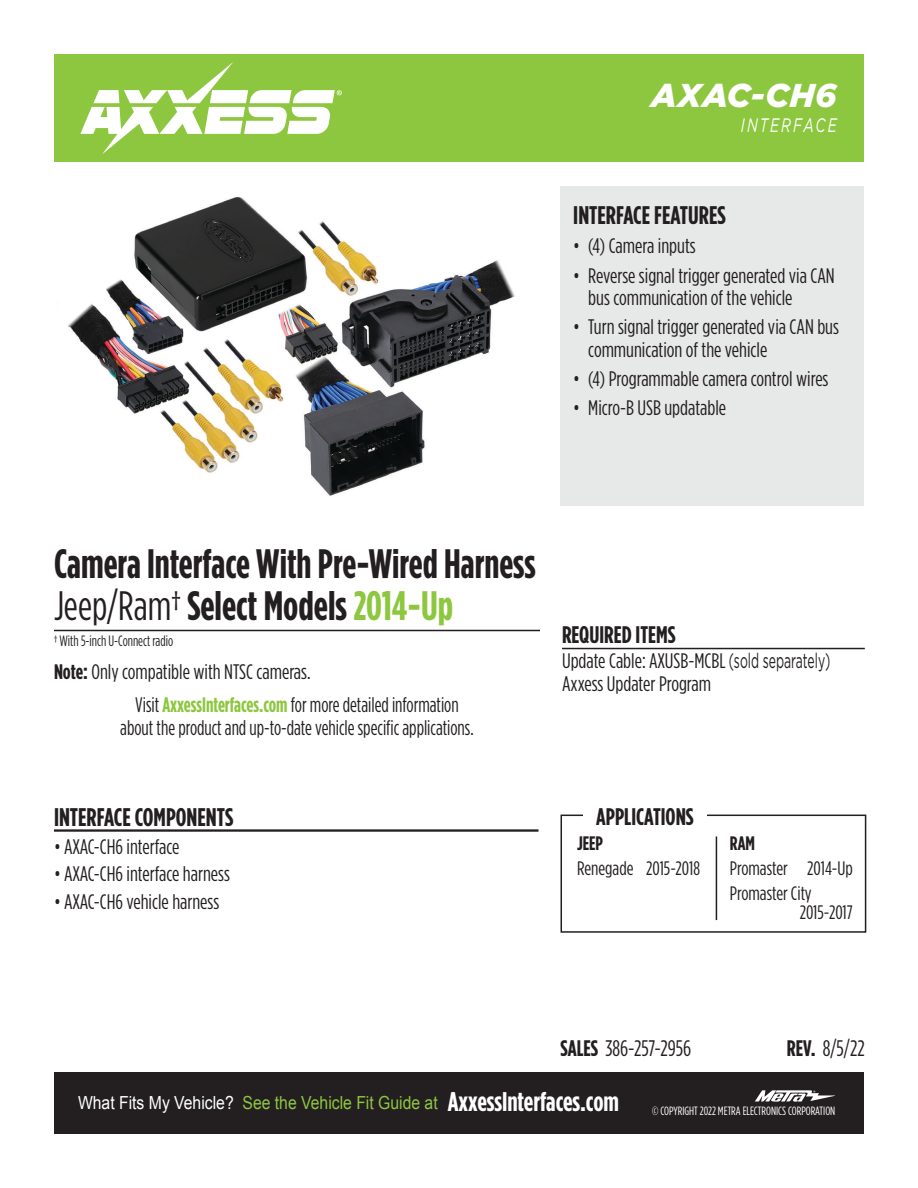
<style>
.page{position:relative;width:918px;height:1188px;background:#fff}
.page>*{position:absolute;margin:0;border:0;box-sizing:border-box;transform-origin:0 0}
.t1{font:700 41.1px "Gotham Condensed";color:#231f20;scale:.96 1}
.t2{font:700 41.1px "Gotham Condensed";color:#231f20}
.t3{font:italic 900 33px "Gotham";letter-spacing:.01em;color:#fff}
.t4{font:700 27px "Gotham Condensed";color:#fff}
.t5{font:700 25.5px "Gotham Condensed";color:#231f20}
.t6{font:700 24px "Gotham Condensed";color:#231f20}
.t7{font:22.5px "Gotham Condensed";color:#231f20}
.t8{font:21px/22.5px "Gotham Condensed";color:#231f20}
.t9{font:21px "Gotham Condensed";color:#231f20;scale:.93 1}
.t10{font:19.5px/24.9px "Gotham Condensed";color:#231f20}
.t11{font:italic 19.5px "Gotham";letter-spacing:.15em;color:#fff;scale:.7 1}
.t12{font:700 19.5px "Gotham Condensed";color:#231f20}
.t13{font:18px "Arial";color:#8dc73f;scale:.88 1}
.t14{font:18px "Arial";color:#fff;scale:.88 1}
.t15{font:15px "Gotham Condensed";color:#231f20;scale:.93 1}
.t16{font:12px "Gotham Condensed";color:#fff}
.s1{font-weight:400}
.s2{color:#8dc73f}
.s3{font-weight:700}
.s4{font-weight:700;color:#8dc73f}
.s5{font-family:"Gotham"}
</style>
<div class="page">
<div style="left:54px;top:1072px;width:810px;height:62px;background:#231f20"></div>
<div style="left:54px;top:54px;width:810px;height:108px;background:#8dc73f"></div>
<svg style="left:80px;top:62px;width:262px;height:92px"></svg>
<svg style="left:755px;top:1090px;width:80px;height:12px"></svg>
<div style="left:561px;top:186px;width:303px;height:319px;background:#e7e8e8"></div>
<hr style="left:54px;top:829px;width:484px;height:3px;background:#231f20">
<hr style="left:54px;top:630px;width:486px;height:1px;background:#231f20">
<img style="left:68px;top:197px;width:447px;height:299px">
<div style="left:561px;top:815px;width:305px;height:118px;border:2px solid #231f20"></div>
<div style="left:583px;top:804px;width:124px;height:21px;background:#fff"></div>
<hr style="left:716px;top:836px;width:1px;height:84px;background:#231f20">
<hr style="left:562px;top:648px;width:303px;height:1px;background:#231f20">
<h2 class="t3" style="left:651px;top:77px;width:187px">AXAC-CH6</h2>
<p class="t11" style="left:741px;top:115px;width:138px">INTERFACE</p>
<p class="t5" style="left:573px;top:201px;width:154px">INTERFACE FEATURES</p>
<p class="t8" style="left:573px;top:235px;width:124px">• (4) Camera inputs</p>
<p class="t8" style="left:588px;top:264px;width:248px;text-indent:-15px">• Reverse signal trigger generated via CAN bus communication of the vehicle</p>
<p class="t8" style="left:588px;top:316px;width:252px;text-indent:-15px">• Turn signal trigger generated via CAN bus communication of the vehicle</p>
<p class="t8" style="left:573px;top:367px;width:257px">• (4) Programmable camera control wires</p>
<p class="t8" style="left:573px;top:397px;width:154px">• Micro-B USB updatable</p>
<h1 class="t1" style="left:54px;top:540px;width:503px">Camera Interface With Pre-Wired Harness</h1>
<h1 class="t2" style="left:54px;top:583px;width:401px"><span class="s1">Jeep/Ram†</span> Select Models <span class="s2">2014-Up</span></h1>
<p class="t15" style="left:54px;top:633px;width:130px">† With 5-inch U-Connect radio</p>
<p class="t8" style="left:135px;top:655px;width:325px;line-height:33.2px;text-indent:-81px"><span class="s3">Note:</span> Only compatible with NTSC cameras.<br>Visit <span class="s4">AxxessInterfaces.com</span> for more detailed information</p>
<p class="t9" style="left:120px;top:716px;width:382px">about the product and up-to-date vehicle specific applications.</p>
<p class="t6" style="left:562px;top:621px;width:115px">REQUIRED ITEMS</p>
<p class="t8" style="left:562px;top:650px;width:270px">Update Cable: AXUSB-MCBL <span class="s5">(sold separately)<br></span>Axxess Updater Program</p>
<p class="t5" style="left:54px;top:803px;width:181px">INTERFACE COMPONENTS</p>
<p class="t8" style="left:54px;top:835px;width:127px">• AXAC-CH6 interface</p>
<p class="t8" style="left:54px;top:862px;width:178px">• AXAC-CH6 interface harness</p>
<p class="t8" style="left:54px;top:890px;width:167px">• AXAC-CH6 vehicle harness</p>
<p class="t6" style="left:596px;top:803px;width:99px">APPLICATIONS</p>
<p class="t12" style="left:577px;top:832px;width:28px">JEEP</p>
<p class="t10" style="left:577px;top:855px;width:125px">Renegade 2015-2018</p>
<p class="t12" style="left:730px;top:832px;width:26px">RAM</p>
<p class="t10" style="left:730px;top:855px;width:125px">Promaster 2014-Up<br>Promaster City</p>
<p class="t10" style="left:800px;top:900px;width:55px">2015-2017</p>
<p class="t7" style="left:561px;top:1036px;width:132px"><span class="s3">SALES</span> 386-257-2956</p>
<p class="t7" style="left:787px;top:1036px;width:80px"><span class="s3">REV.</span> 8/5/22</p>
<p class="t14" style="left:78px;top:1091px;width:179px">What Fits My Vehicle?</p>
<p class="t4" style="left:448px;top:1087px;width:173px">AxxessInterfaces.com</p>
<p class="t13" style="left:243px;top:1091px;width:223px">See the Vehicle Fit Guide at</p>
<p class="t16" style="left:652px;top:1105px;width:185px">© COPYRIGHT 2022 METRA ELECTRONICS CORPORATION</p>
</div>
